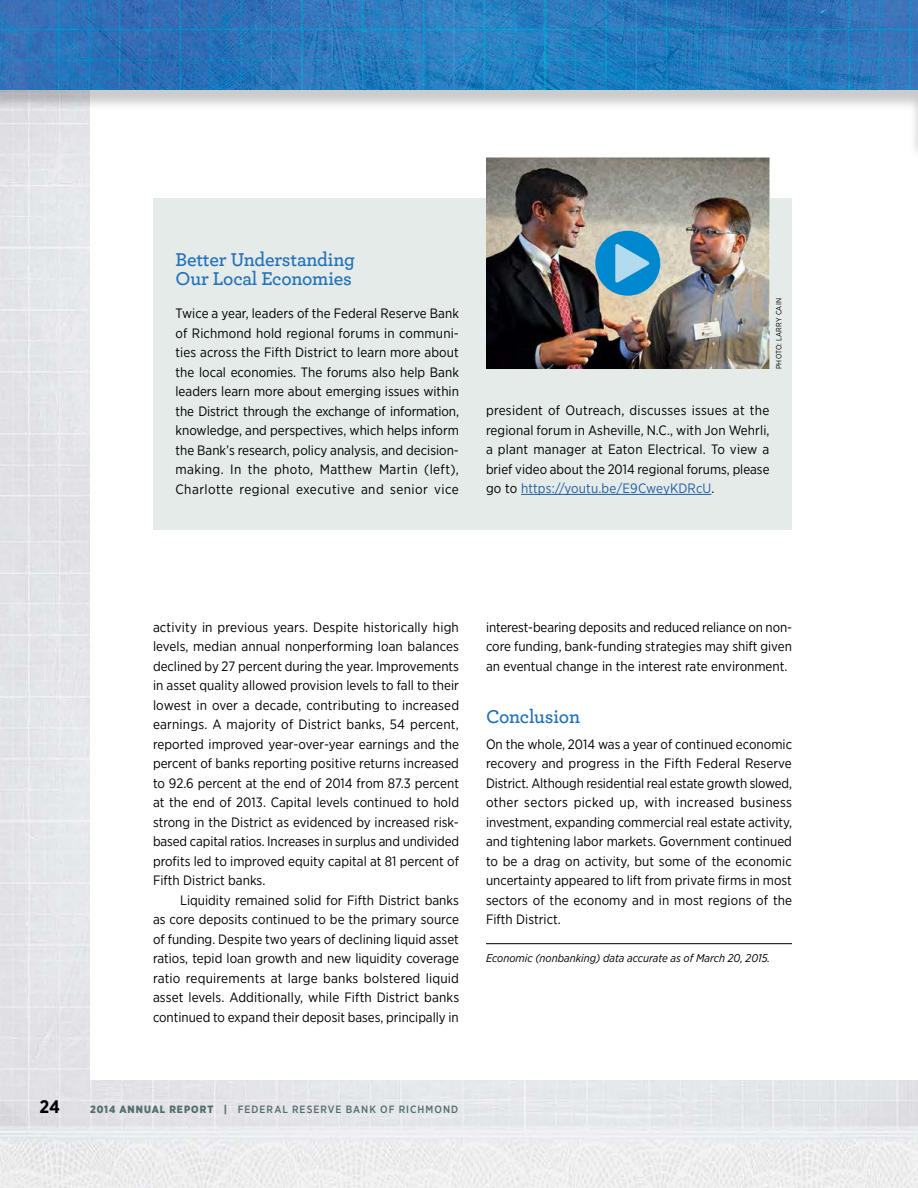
<style>
.page{position:relative;width:918px;height:1188px;background:#fff}
.page>*{position:absolute;margin:0;border:0;box-sizing:border-box;transform-origin:0 0}
.t1{font:600 19.5px/19.5px "Archer";letter-spacing:-.01em;color:#2372b9}
.t2{font:700 18px "Gotham Narrow";color:#000}
.t3{font:13.5px/19.5px "Gotham Narrow";color:#000;text-align:justify}
.t4{font:italic 11.25px "Gotham Narrow";color:#000}
.t5{font:500 10.5px "Gotham Narrow";letter-spacing:.095em;color:#526d6f}
.t6{font:7.5px "Gotham Narrow";color:#000}
.s1{color:#215e9e}
.s2{font-weight:900}
</style>
<div class="page">
<img style="left:0;top:111px;width:918px;height:1077px">
<img style="left:909px;top:111px;width:9px;height:48px">
<svg style="left:917px;top:111px;width:1px;height:27px"></svg>
<img style="left:0;top:0;width:918px;height:90px">
<hr style="left:486px;top:943px;width:306px;height:1px;background:#000">
<div style="left:153px;top:198px;width:639px;height:331px;background:#e4ebe9"></div>
<img style="left:486px;top:158px;width:284px;height:211px">
<hr style="left:521px;top:494px;width:190px;height:1px;background:#215e9e">
<div style="left:595px;top:231px;width:65px;height:65px;background:#0088ce;border-radius:50%"></div>
<svg style="left:615px;top:244px;width:34px;height:39px"></svg>
<h1 class="t1" style="left:176px;top:249px;width:181px">Better Understanding<br>Our Local Economies</h1>
<p class="t3" style="left:176px;top:304px;width:285px">Twice a year, leaders of the Federal Reserve Bank of Richmond hold regional forums in communi&shy;ties across the Fifth District to learn more about the local economies. The forums also help Bank leaders learn more about emerging issues within the District through the exchange of information, knowledge, and perspectives, which helps inform the Bank’s research, policy analysis, and decision&shy;making. In the photo, Matthew Martin (left), Charlotte regional executive and senior vice</p>
<p class="t6" style="left:774px;top:369px;width:72px;rotate:-90deg">PHOTO: LARRY CAIN</p>
<p class="t3" style="left:486px;top:400px;width:285px">president of Outreach, discusses issues at the regional forum in Asheville, N.C., with Jon Wehrli, a plant manager at Eaton Electrical. To view a brief video about the 2014 regional forums, please go to <span class="s1">https://youtu.be/E9CweyKDRcU</span>.</p>
<p class="t3" style="left:153px;top:617px;width:308px">activity in previous years. Despite historically high levels, median annual nonperforming loan balances declined by 27 percent during the year. Improvements in asset quality allowed provision levels to fall to their lowest in over a decade, contributing to increased earnings. A majority of District banks, 54 percent, reported improved year-over-year earnings and the percent of banks reporting positive returns increased to 92.6 percent at the end of 2014 from 87.3 percent at the end of 2013. Capital levels continued to hold strong in the District as evidenced by increased risk&shy;based capital ratios. Increases in surplus and undivided profits led to improved equity capital at 81 percent of Fifth District banks.</p>
<p class="t3" style="left:153px;top:890px;width:308px;text-indent:27px">Liquidity remained solid for Fifth District banks as core deposits continued to be the primary source of funding. Despite two years of declining liquid asset ratios, tepid loan growth and new liquidity coverage ratio requirements at large banks bolstered liquid asset levels. Additionally, while Fifth District banks continued to expand their deposit bases, principally in</p>
<p class="t3" style="left:486px;top:617px;width:308px">interest-bearing deposits and reduced reliance on non&shy;core funding, bank-funding strategies may shift given an eventual change in the interest rate environment.</p>
<h1 class="t1" style="left:486px;top:706px;width:96px">Conclusion</h1>
<p class="t3" style="left:486px;top:734px;width:308px">On the whole, 2014 was a year of continued economic recovery and progress in the Fifth Federal Reserve District. Although residential real estate growth slowed, other sectors picked up, with increased business investment, expanding commercial real estate activity, and tightening labor markets. Government continued to be a drag on activity, but some of the economic uncertainty appeared to lift from private firms in most sectors of the economy and in most regions of the Fifth District.</p>
<p class="t4" style="left:486px;top:951px;width:286px">Economic (nonbanking) data accurate as of March 20, 2015.</p>
<h2 class="t2" style="left:40px;top:1095px;width:22px">24</h2>
<p class="t5" style="left:90px;top:1103px;width:370px"><span class="s2">2014 ANNUAL REPORT |</span> FEDERAL RESERVE BANK OF RICHMOND</p>
</div>
